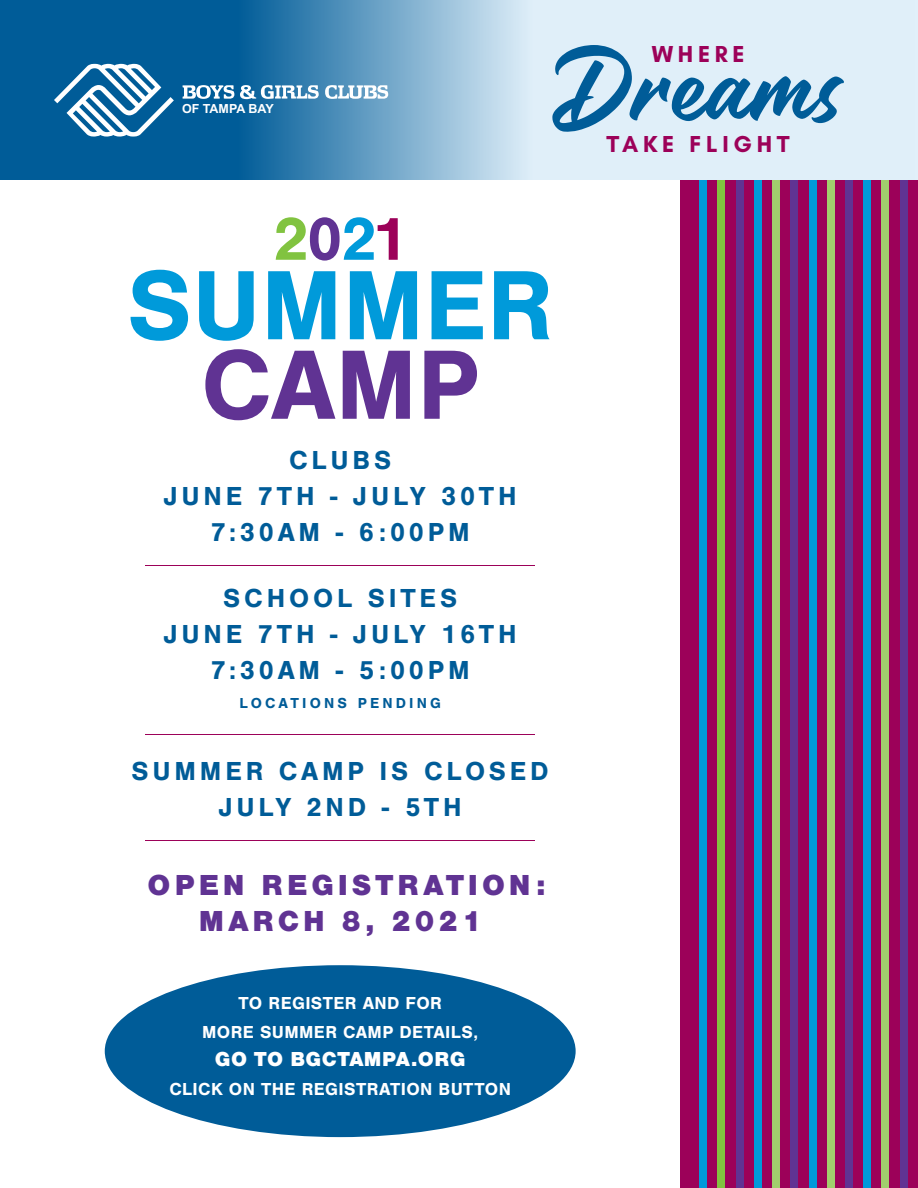
<style>
.page{position:relative;width:918px;height:1188px;background:#fff}
.page>*{position:absolute;margin:0;border:0;box-sizing:border-box;transform-origin:0 0}
.t1{font:700 102px "Nimbus San";color:#009ada}
.t2{font:700 102px "Nimbus San";color:#603393}
.t3{font:700 63px "Nimbus San";color:#81c340}
.t4{font:900 30px "Nimbus San";letter-spacing:.13em;color:#603393}
.t5{font:700 27px "Nimbus San";letter-spacing:.14em;color:#005c98}
.t6{font:700 23.55px "Glacial Indifference";letter-spacing:.2em;color:#9c0159}
.t7{font:900 21px "Nimbus San";letter-spacing:.02em;color:#fff}
.t8{font:700 18px/28.5px "Nimbus San";letter-spacing:.02em;color:#fff;text-align:center}
.t9{font:700 15px "Nimbus San";letter-spacing:.21em;color:#005c98}
.t10{font:700 12.45px "Arial";color:#fff}
.s1{color:#603393}
.s2{color:#009ada}
.s3{color:#9c0159}
</style>
<div class="page">
<div style="left:680px;top:132px;width:238px;height:1056px;background:#9c0159"></div>
<div style="left:900px;top:132px;width:7px;height:1056px;background:#603393"></div>
<div style="left:845px;top:132px;width:8px;height:1056px;background:#603393"></div>
<div style="left:791px;top:132px;width:7px;height:1056px;background:#603393"></div>
<div style="left:736px;top:132px;width:7px;height:1056px;background:#603393"></div>
<div style="left:882px;top:132px;width:7px;height:1056px;background:#a1cf6d"></div>
<div style="left:827px;top:132px;width:7px;height:1056px;background:#a1cf6d"></div>
<div style="left:772px;top:132px;width:8px;height:1056px;background:#a1cf6d"></div>
<div style="left:718px;top:132px;width:7px;height:1056px;background:#81c340"></div>
<div style="left:864px;top:132px;width:7px;height:1056px;background:#009ada"></div>
<div style="left:809px;top:132px;width:7px;height:1056px;background:#009ada"></div>
<div style="left:754px;top:132px;width:8px;height:1056px;background:#009ada"></div>
<div style="left:699px;top:132px;width:8px;height:1056px;background:#009ada"></div>
<hr style="left:145px;top:565px;width:390px;height:1px;background:#9c0159">
<hr style="left:145px;top:735px;width:390px;height:1px;background:#9c0159">
<hr style="left:145px;top:840px;width:390px;height:1px;background:#9c0159">
<div style="left:105px;top:965px;width:471px;height:172px;background:#005c98;border-radius:50%"></div>
<svg style="left:0;top:0;width:915px;height:179px;background:#79abcc"></svg>
<svg style="left:54px;top:64px;width:120px;height:73px"></svg>
<svg style="left:183px;top:85px;width:51px;height:14px"></svg>
<svg style="left:240px;top:85px;width:79px;height:14px"></svg>
<svg style="left:325px;top:85px;width:63px;height:14px"></svg>
<svg style="left:552px;top:45px;width:292px;height:87px;background:#9fc4dc"></svg>
<p class="t10" style="left:182px;top:100px;width:93px">OF TAMPA BAY</p>
<p class="t3" style="left:273px;top:204px;width:136px">2<span class="s1">0</span><span class="s2">2</span><span class="s3">1</span></p>
<p class="t1" style="left:127px;top:248px;width:428px">SUMMER</p>
<p class="t2" style="left:201px;top:328px;width:280px">CAMP</p>
<p class="t5" style="left:289px;top:445px;width:103px">CLUBS</p>
<p class="t5" style="left:164px;top:481px;width:355px">JUNE 7TH - JULY 30TH</p>
<p class="t5" style="left:211px;top:517px;width:260px">7:30AM - 6:00PM</p>
<p class="t5" style="left:223px;top:583px;width:236px">SCHOOL SITES</p>
<p class="t5" style="left:164px;top:619px;width:355px">JUNE 7TH - JULY 16TH</p>
<p class="t5" style="left:211px;top:655px;width:261px">7:30AM - 5:00PM</p>
<p class="t9" style="left:239px;top:695px;width:203px">LOCATIONS PENDING</p>
<p class="t5" style="left:132px;top:755px;width:419px">SUMMER CAMP IS CLOSED</p>
<p class="t5" style="left:219px;top:791px;width:244px">JULY 2ND - 5TH</p>
<p class="t4" style="left:148px;top:868px;width:400px">OPEN REGISTRATION:</p>
<p class="t4" style="left:199px;top:904px;width:284px">MARCH 8, 2021</p>
<p class="t8" style="left:202px;top:989px;width:278px">TO REGISTER AND FOR<br>MORE SUMMER CAMP DETAILS,</p>
<p class="t7" style="left:215px;top:1047px;width:252px">GO TO BGCTAMPA.ORG</p>
<p class="t8" style="left:169px;top:1075px;width:343px">CLICK ON THE REGISTRATION BUTTON</p>
<p class="t6" style="left:652px;top:39px;width:94px">WHERE</p>
<p class="t6" style="left:607px;top:129px;width:185px">TAKE FLIGHT</p>
</div>
